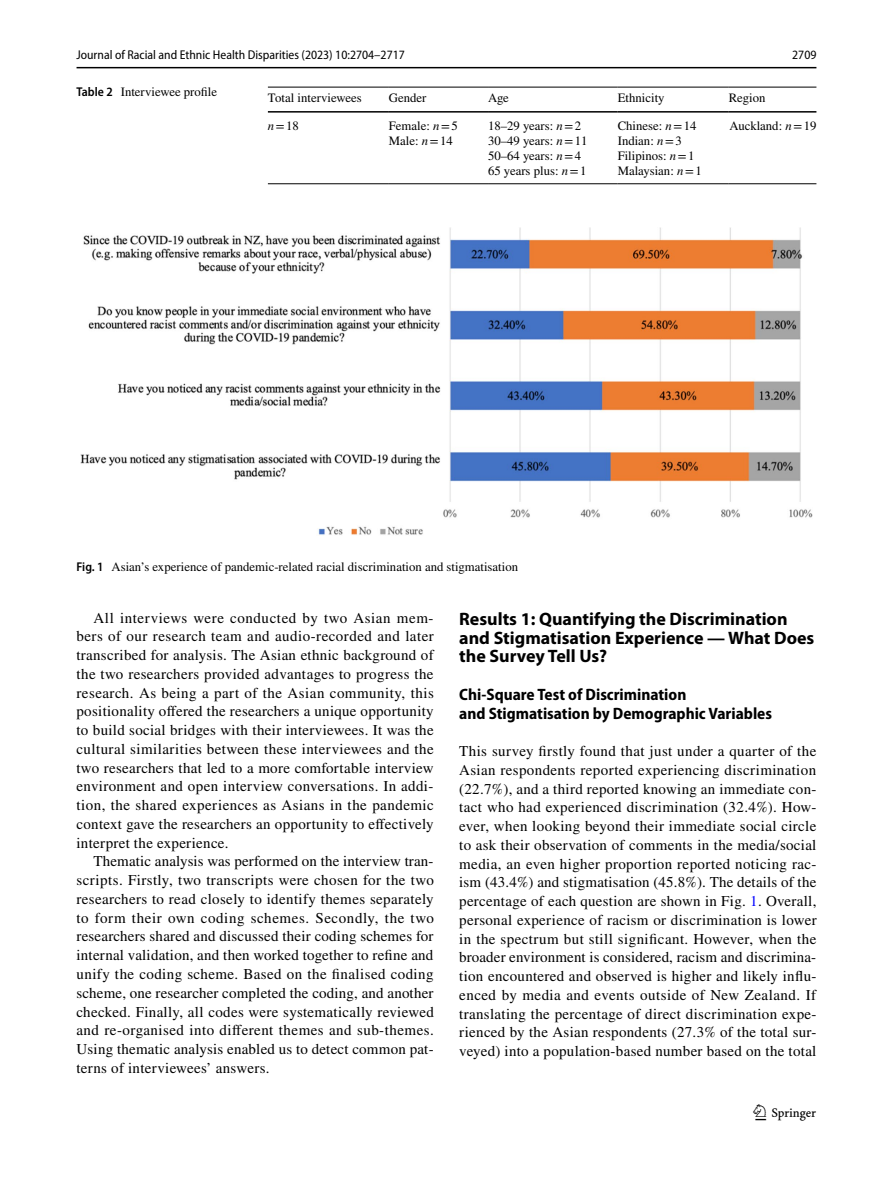
<style>
.page{position:relative;width:893px;height:1187px;background:#fff}
.page>*{position:absolute;margin:0;border:0;box-sizing:border-box;transform-origin:0 0}
.t1{font:22.5px "Springnew Regular 2";color:#000}
.t2{font:700 18px/18.8px "Myriad Pro";color:#000}
.t3{font:700 semi-condensed 16.5px/18.8px "Myriad Pro";color:#000}
.t4{font:15px/18.8px "STIX";letter-spacing:.02em;color:#000;text-align:justify}
.t5{font:12.75px/15px "STIX";color:#000}
.t6{font:semi-condensed 12.75px "Myriad Pro";color:#000}
.s1{font-family:"Myriad Pro";font-weight:600;font-stretch:semi-condensed}
.s2{font-style:italic}
.s3{color:#00f}
</style>
<div class="page">
<hr style="left:77px;top:67px;width:739px;height:1px;background:#000">
<hr style="left:268px;top:87px;width:121px;height:1px;background:#000">
<hr style="left:268px;top:111px;width:121px;height:2px;background:#000">
<hr style="left:389px;top:87px;width:99px;height:1px;background:#000">
<hr style="left:389px;top:111px;width:99px;height:2px;background:#000">
<hr style="left:488px;top:87px;width:130px;height:1px;background:#000">
<hr style="left:488px;top:111px;width:130px;height:2px;background:#000">
<hr style="left:618px;top:87px;width:111px;height:1px;background:#000">
<hr style="left:618px;top:111px;width:111px;height:2px;background:#000">
<hr style="left:729px;top:87px;width:87px;height:1px;background:#000">
<hr style="left:729px;top:111px;width:87px;height:2px;background:#000">
<hr style="left:268px;top:183px;width:121px;height:1px;background:#000">
<hr style="left:389px;top:183px;width:99px;height:1px;background:#000">
<hr style="left:488px;top:183px;width:130px;height:1px;background:#000">
<hr style="left:618px;top:183px;width:111px;height:1px;background:#000">
<hr style="left:729px;top:183px;width:87px;height:1px;background:#000">
<img style="left:81px;top:228px;width:731px;height:307px">
<p class="t6" style="left:77px;top:48px;width:330px">Journal of Racial and Ethnic Health Disparities (2023) 10:2704–2717</p>
<p class="t6" style="left:792px;top:48px;width:26px">2709</p>
<p class="t5" style="left:77px;top:85px;width:142px"><span class="s1">Table 2</span> Interviewee profile</p>
<p class="t5" style="left:268px;top:91px;width:95px">Total interviewees</p>
<p class="t5" style="left:389px;top:91px;width:39px">Gender</p>
<p class="t5" style="left:488px;top:91px;width:22px">Age</p>
<p class="t5" style="left:618px;top:91px;width:48px">Ethnicity</p>
<p class="t5" style="left:729px;top:91px;width:38px">Region</p>
<p class="t5" style="left:268px;top:119px;width:33px"><span class="s2">n</span>=18</p>
<p class="t5" style="left:389px;top:119px;width:70px">Female: <span class="s2">n</span>=5<br>Male: <span class="s2">n</span>=14</p>
<p class="t5" style="left:488px;top:119px;width:101px">18–29 years: <span class="s2">n</span>=2<br>30–49 years: <span class="s2">n</span>=11<br>50–64 years: <span class="s2">n</span>=4<br>65 years plus: <span class="s2">n</span>=1</p>
<p class="t5" style="left:618px;top:119px;width:86px">Chinese: <span class="s2">n</span>=14<br>Indian: <span class="s2">n</span>=3<br>Filipinos: <span class="s2">n</span>=1<br>Malaysian: <span class="s2">n</span>=1</p>
<p class="t5" style="left:730px;top:119px;width:88px">Auckland: <span class="s2">n</span>=19</p>
<p class="t5" style="left:77px;top:559px;width:443px"><span class="s1">Fig. 1</span> Asian’s experience of pandemic-related racial discrimination and stigmatisation</p>
<p class="t4" style="left:77px;top:609px;width:359px;text-indent:17px">All interviews were conducted by two Asian mem&shy;bers of our research team and audio-recorded and later transcribed for analysis. The Asian ethnic background of the two researchers provided advantages to progress the research. As being a part of the Asian community, this positionality offered the researchers a unique opportunity to build social bridges with their interviewees. It was the cultural similarities between these interviewees and the two researchers that led to a more comfortable interview environment and open interview conversations. In addi&shy;tion, the shared experiences as Asians in the pandemic context gave the researchers an opportunity to effectively interpret the experience.</p>
<p class="t4" style="left:77px;top:853px;width:359px;text-indent:17px">Thematic analysis was performed on the interview tran&shy;scripts. Firstly, two transcripts were chosen for the two researchers to read closely to identify themes separately to form their own coding schemes. Secondly, the two researchers shared and discussed their coding schemes for internal validation, and then worked together to refine and unify the coding scheme. Based on the finalised coding scheme, one researcher completed the coding, and another checked. Finally, all codes were systematically reviewed and re-organised into different themes and sub-themes.<br>Using thematic analysis enabled us to detect common pat&shy;terns of interviewees’ answers.</p>
<p class="t2" style="left:459px;top:608px;width:357px">Results 1: Quantifying the Discrimination and Stigmatisation Experience — What Does the Survey Tell Us?</p>
<p class="t3" style="left:459px;top:685px;width:314px">Chi‑Square Test of Discrimination<br>and Stigmatisation by Demographic Variables</p>
<p class="t4" style="left:459px;top:742px;width:359px">This survey firstly found that just under a quarter of the Asian respondents reported experiencing discrimination (22.7%), and a third reported knowing an immediate con&shy;tact who had experienced discrimination (32.4%). How&shy;ever, when looking beyond their immediate social circle to ask their observation of comments in the media/social media, an even higher proportion reported noticing rac&shy;ism (43.4%) and stigmatisation (45.8%). The details of the percentage of each question are shown in Fig. <span class="s3">1</span>. Overall, personal experience of racism or discrimination is lower in the spectrum but still significant. However, when the broader environment is considered, racism and discrimina&shy;tion encountered and observed is higher and likely influ&shy;enced by media and events outside of New Zealand. If translating the percentage of direct discrimination expe&shy;rienced by the Asian respondents (27.3% of the total sur&shy;veyed) into a population-based number based on the total</p>
<h1 class="t1" style="left:755px;top:1104px;width:62px">1 3</h1>
</div>
